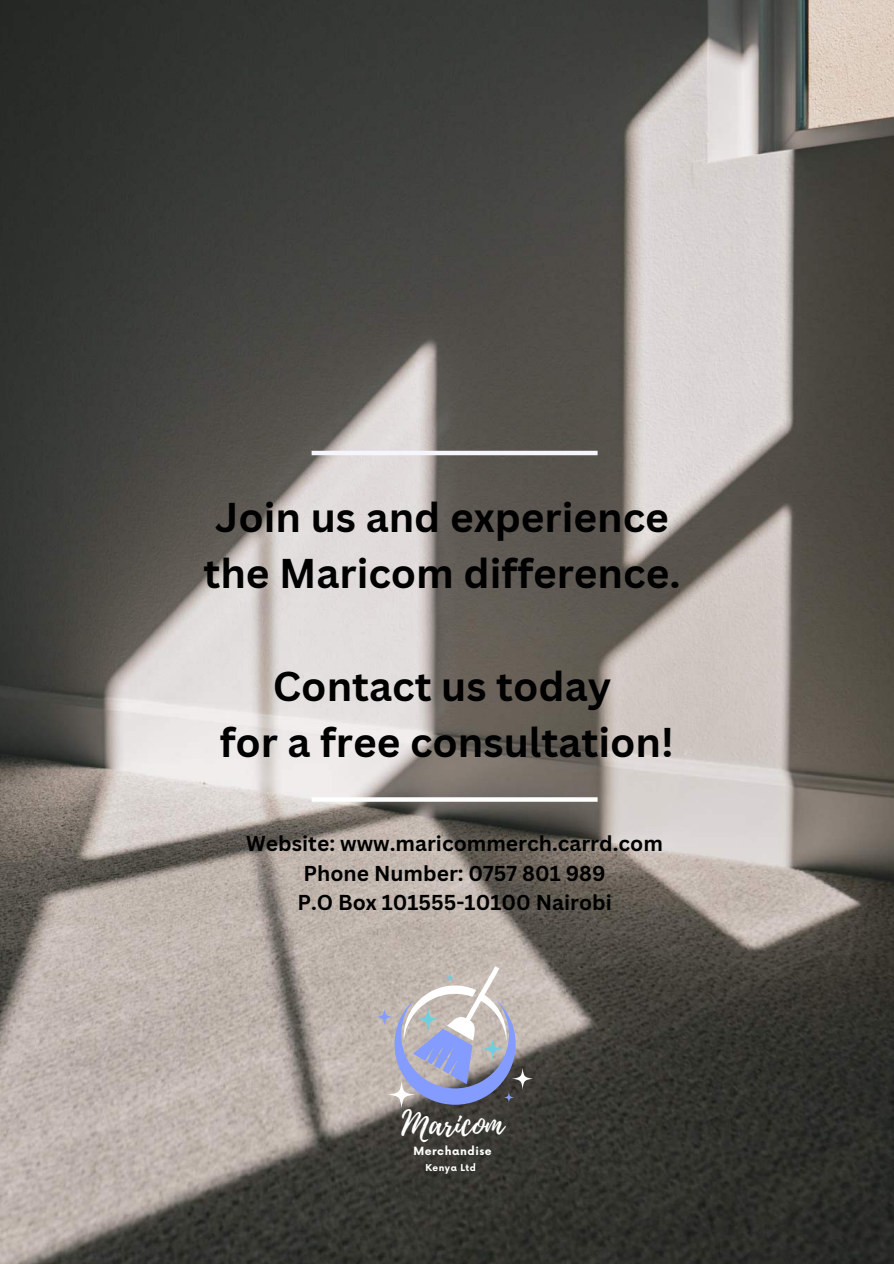
<style>
.page{position:relative;width:894px;height:1264px;background:#fff}
.page>*{position:absolute;margin:0;border:0;box-sizing:border-box;transform-origin:0 0}
.t1{font:700 40.5px/56.2px "Canva Sans";color:#000}
.t2{font:33.6px "Playlist Script";color:#fff}
.t3{font:700 21px/29.2px "Canva Sans";color:#000;text-align:center}
.t4{font:700 11.1px "Now";letter-spacing:.05em;color:#fff}
.t5{font:700 9.15px "Now";letter-spacing:.05em;color:#fff}
</style>
<div class="page">
<img style="left:0;top:0;width:893px;height:1263px">
<hr style="left:311px;top:451px;width:286px;height:4px;background:#f4f6fc">
<svg style="left:311px;top:797px;width:286px;height:4px"></svg>
<svg style="left:375px;top:966px;width:158px;height:142px;background:#aba9b7"></svg>
<h1 class="t1" style="left:203px;top:490px;width:478px">Join us and experience the Maricom difference.</h1>
<h1 class="t1" style="left:220px;top:658px;width:455px;text-align:center">Contact us today<br>for a free consultation!</h1>
<p class="t3" style="left:246px;top:829px;width:418px">Website: www.maricommerch.carrd.com<br>Phone Number: 0757 801 989<br>P.O Box 101555-10100 Nairobi</p>
<h2 class="t2" style="left:401px;top:1099px;width:104px">Maricom</h2>
<p class="t5" style="left:425px;top:1161px;width:52px">Kenya Ltd</p>
<p class="t4" style="left:413px;top:1142px;width:80px">Merchandise</p>
</div>
